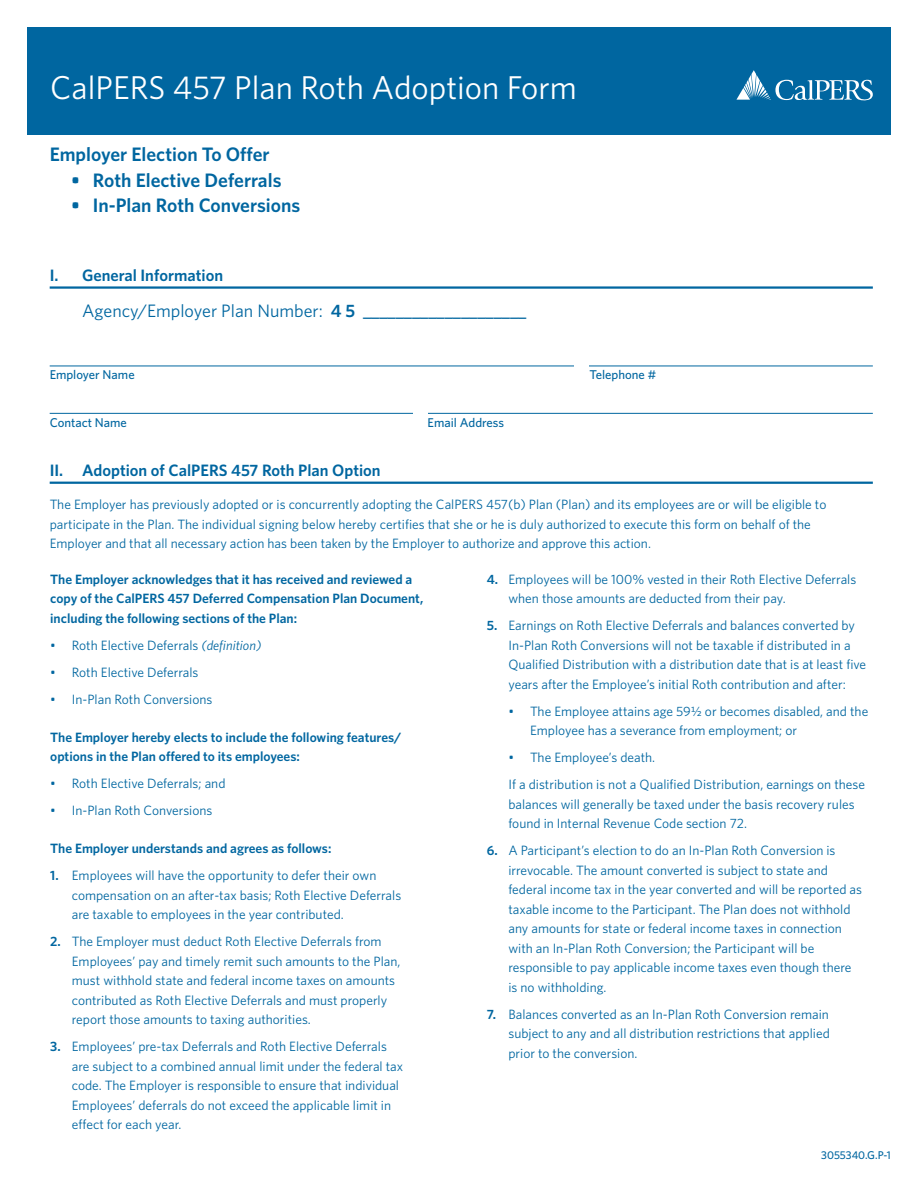
<style>
.page{position:relative;width:918px;height:1188px;background:#fff}
.page>*{position:absolute;margin:0;border:0;box-sizing:border-box;transform-origin:0 0}
.t1{font:33px "Whitney";color:#fff}
.Main_Text_-_sidebar{font:600 19.5px "Whitney";color:#0066a0}
.Main_Text_-_sidebar-2{font:18px "Whitney";color:#0066a0}
.form_section_head{font:600 16.5px "Whitney";color:#0066a0}
.Main_Text_-_sidebar-3{font:13.5px/19.5px "Whitney";color:#0066a0}
.Main_Text_-_sidebar-4{font:600 13.5px/19.5px "Whitney";color:#0066a0}
.form-lines{font:500 12.75px "Whitney";color:#0066a0}
.t2{font:500 11.25px "Whitney";color:#0066a0}
.s1{font-weight:600}
.s2{font-style:italic}
</style>
<div class="page">
<div style="left:27px;top:27px;width:864px;height:108px;background:#0066a0"></div>
<hr style="left:50px;top:286px;width:823px;height:3px;background:#0066a0">
<hr style="left:50px;top:366px;width:823px;height:1px;background:#0066a0">
<hr style="left:50px;top:413px;width:823px;height:1px;background:#0066a0">
<hr style="left:50px;top:482px;width:823px;height:2px;background:#0066a0">
<div style="left:413px;top:393px;width:15px;height:23px;background:#fff"></div>
<div style="left:575px;top:346px;width:14px;height:23px;background:#fff"></div>
<svg style="left:736px;top:70px;width:137px;height:31px"></svg>
<p class="t1" style="left:50px;top:65px;width:528px">CalPERS 457 Plan Roth Adoption Form</p>
<p class="Main_Text_-_sidebar" style="left:50px;top:142px;width:222px">Employer Election To Offer</p>
<p class="Main_Text_-_sidebar" style="left:71px;top:167px;width:212px">• Roth Elective Deferrals</p>
<p class="Main_Text_-_sidebar" style="left:71px;top:193px;width:231px">• In-Plan Roth Conversions</p>
<p class="form_section_head" style="left:50px;top:264px;width:175px">I. General Information</p>
<p class="Main_Text_-_sidebar-2" style="left:82px;top:299px;width:446px">Agency/Employer Plan Number: <span class="s1">4 5 ____________________</span></p>
<p class="form-lines" style="left:50px;top:366px;width:87px">Employer Name</p>
<p class="form-lines" style="left:590px;top:366px;width:68px">Telephone #</p>
<p class="form-lines" style="left:50px;top:414px;width:79px">Contact Name</p>
<p class="form-lines" style="left:428px;top:414px;width:78px">Email Address</p>
<p class="form_section_head" style="left:50px;top:459px;width:333px">II. Adoption of CalPERS 457 Roth Plan Option</p>
<p class="Main_Text_-_sidebar-3" style="left:50px;top:494px;width:778px">The Employer has previously adopted or is concurrently adopting the CalPERS 457(b) Plan (Plan) and its employees are or will be eligible to participate in the Plan. The individual signing below hereby certifies that she or he is duly authorized to execute this form on behalf of the<br>Employer and that all necessary action has been taken by the Employer to authorize and approve this action.</p>
<p class="Main_Text_-_sidebar-4" style="left:50px;top:569px;width:375px">The Employer acknowledges that it has received and reviewed a copy of the CalPERS 457 Deferred Compensation Plan Document, including the following sections of the Plan:</p>
<p class="Main_Text_-_sidebar-3" style="left:50px;top:635px;width:213px">• Roth Elective Deferrals <span class="s2">(definition)</span></p>
<p class="Main_Text_-_sidebar-3" style="left:50px;top:662px;width:150px">• Roth Elective Deferrals</p>
<p class="Main_Text_-_sidebar-3" style="left:50px;top:689px;width:164px">• In-Plan Roth Conversions</p>
<p class="Main_Text_-_sidebar-4" style="left:50px;top:727px;width:353px">The Employer hereby elects to include the following features/ options in the Plan offered to its employees:</p>
<p class="Main_Text_-_sidebar-3" style="left:50px;top:773px;width:177px">• Roth Elective Deferrals; and</p>
<p class="Main_Text_-_sidebar-3" style="left:50px;top:800px;width:164px">• In-Plan Roth Conversions</p>
<p class="Main_Text_-_sidebar-4" style="left:50px;top:838px;width:283px">The Employer understands and agrees as follows:</p>
<p class="Main_Text_-_sidebar-3" style="left:72px;top:865px;width:331px;text-indent:-22px"><span class="s1">1.</span> Employees will have the opportunity to defer their own compensation on an after-tax basis; Roth Elective Deferrals are taxable to employees in the year contributed.</p>
<p class="Main_Text_-_sidebar-3" style="left:72px;top:931px;width:330px;text-indent:-22px"><span class="s1">2.</span> The Employer must deduct Roth Elective Deferrals from Employees’ pay and timely remit such amounts to the Plan, must withhold state and federal income taxes on amounts contributed as Roth Elective Deferrals and must properly report those amounts to taxing authorities.</p>
<p class="Main_Text_-_sidebar-3" style="left:72px;top:1036px;width:333px;text-indent:-22px"><span class="s1">3.</span> Employees’ pre-tax Deferrals and Roth Elective Deferrals are subject to a combined annual limit under the federal tax code. The Employer is responsible to ensure that individual Employees’ deferrals do not exceed the applicable limit in effect for each year.</p>
<p class="Main_Text_-_sidebar-3" style="left:508px;top:569px;width:349px;text-indent:-22px"><span class="s1">4.</span> Employees will be 100% vested in their Roth Elective Deferrals when those amounts are deducted from their pay.</p>
<p class="Main_Text_-_sidebar-3" style="left:508px;top:615px;width:359px;text-indent:-22px"><span class="s1">5.</span> Earnings on Roth Elective Deferrals and balances converted by In-Plan Roth Conversions will not be taxable if distributed in a Qualified Distribution with a distribution date that is at least five years after the Employee’s initial Roth contribution and after:</p>
<p class="Main_Text_-_sidebar-3" style="left:530px;top:701px;width:340px;text-indent:-22px">• The Employee attains age 59½ or becomes disabled, and the<br>Employee has a severance from employment; or</p>
<p class="Main_Text_-_sidebar-3" style="left:508px;top:747px;width:148px">• The Employee’s death.</p>
<p class="Main_Text_-_sidebar-3" style="left:508px;top:775px;width:358px">If a distribution is not a Qualified Distribution, earnings on these balances will generally be taxed under the basis recovery rules found in Internal Revenue Code section 72.</p>
<p class="Main_Text_-_sidebar-3" style="left:508px;top:841px;width:355px;text-indent:-22px"><span class="s1">6.</span> A Participant’s election to do an In-Plan Roth Conversion is irrevocable. The amount converted is subject to state and federal income tax in the year converted and will be reported as taxable income to the Participant. The Plan does not withhold any amounts for state or federal income taxes in connection with an In-Plan Roth Conversion; the Participant will be responsible to pay applicable income taxes even though there is no withholding.</p>
<p class="Main_Text_-_sidebar-3" style="left:508px;top:1004px;width:323px;text-align:justify;text-indent:-22px"><span class="s1">7.</span> Balances converted as an In-Plan Roth Conversion remain subject to any and all distribution restrictions that applied prior to the conversion.</p>
<p class="t2" style="left:821px;top:1148px;width:71px">3055340.G.P-1</p>
</div>
